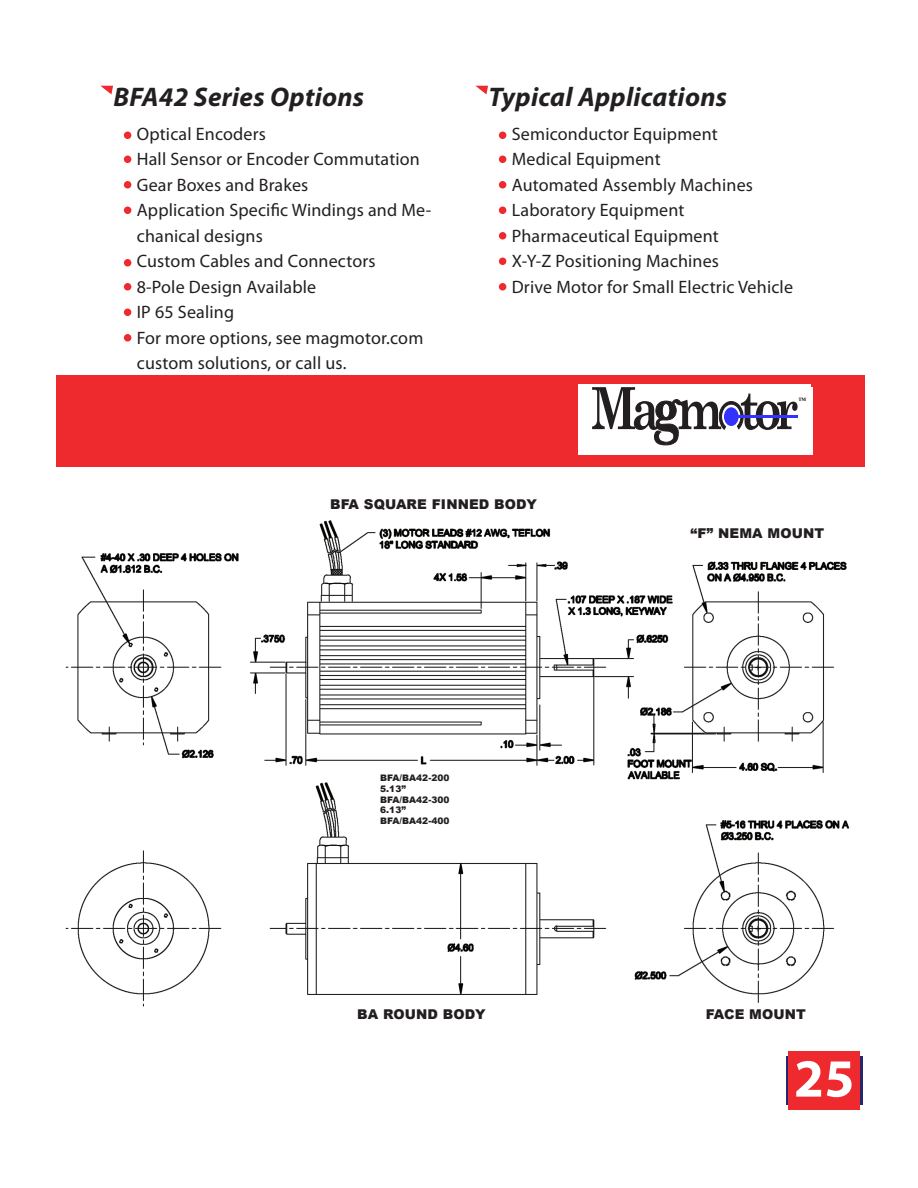
<style>
.page{position:relative;width:918px;height:1188px;background:#fff}
.page>*{position:absolute;margin:0;border:0;box-sizing:border-box;transform-origin:0 0}
.Telephone{font:700 54px "Myriad Pro";color:#fff}
.t1{font:italic 700 27px "Myriad Pro";letter-spacing:.01em;color:#231f20}
.t2{font:18px/25.5px "Myriad Pro";letter-spacing:.01em;color:#231f20}
.t3{font:900 13.5px "Arial";letter-spacing:.01em;color:#231f20}
.t4{font:900 9px/10.8px "Arial";letter-spacing:.01em;color:#231f20}
.t5{font:700 4.95px "Times New Roman";color:#000}
</style>
<div class="page">
<div style="left:56px;top:375px;width:808px;height:92px;background:#ee2a2e"></div>
<div style="left:579px;top:384px;width:232px;height:71px;background:#fff"></div>
<div style="left:592px;top:387px;width:220px;height:68px;background:#fff"></div>
<svg style="left:592px;top:387px;width:206px;height:58px"></svg>
<div style="left:724px;top:407px;width:15px;height:19px;background:#33f;border-radius:50%"></div>
<hr style="left:737px;top:416px;width:60px;height:2px;background:#33f">
<div style="left:786px;top:1056px;width:77px;height:48px;background:#25286f"></div>
<div style="left:788px;top:1052px;width:72px;height:58px;background:#ee2a2e"></div>
<svg style="left:101px;top:86px;width:12px;height:8px"></svg>
<svg style="left:476px;top:86px;width:12px;height:8px"></svg>
<div style="left:499px;top:132px;width:7px;height:7px;background:#ee2a2e;border-radius:50%"></div>
<div style="left:499px;top:156px;width:7px;height:7px;background:#ee2a2e;border-radius:50%"></div>
<div style="left:499px;top:181px;width:7px;height:8px;background:#ee2a2e;border-radius:50%"></div>
<div style="left:499px;top:207px;width:7px;height:7px;background:#ee2a2e;border-radius:50%"></div>
<div style="left:499px;top:232px;width:7px;height:8px;background:#ee2a2e;border-radius:50%"></div>
<div style="left:499px;top:258px;width:7px;height:7px;background:#ee2a2e;border-radius:50%"></div>
<div style="left:124px;top:132px;width:7px;height:7px;background:#ee2a2e;border-radius:50%"></div>
<div style="left:124px;top:156px;width:7px;height:7px;background:#ee2a2e;border-radius:50%"></div>
<div style="left:124px;top:207px;width:7px;height:7px;background:#ee2a2e;border-radius:50%"></div>
<div style="left:124px;top:259px;width:7px;height:8px;background:#ee2a2e;border-radius:50%"></div>
<div style="left:124px;top:181px;width:7px;height:8px;background:#ee2a2e;border-radius:50%"></div>
<div style="left:124px;top:309px;width:7px;height:7px;background:#ee2a2e;border-radius:50%"></div>
<div style="left:124px;top:283px;width:7px;height:8px;background:#ee2a2e;border-radius:50%"></div>
<div style="left:499px;top:283px;width:7px;height:8px;background:#ee2a2e;border-radius:50%"></div>
<img style="left:65px;top:520px;width:785px;height:487px">
<div style="left:124px;top:334px;width:7px;height:8px;background:#ee2a2e;border-radius:50%"></div>
<div style="left:386px;top:772px;width:82px;height:52px;background:#fff"></div>
<p class="t1" style="left:114px;top:79px;width:252px">BFA42 Series Options</p>
<p class="t2" style="left:137px;top:121px;width:131px">Optical Encoders</p>
<p class="t2" style="left:137px;top:146px;width:285px">Hall Sensor or Encoder Commutation</p>
<p class="t2" style="left:137px;top:172px;width:173px">Gear Boxes and Brakes</p>
<p class="t2" style="left:137px;top:197px;width:296px">Application Specific Windings and Me&shy;chanical designs</p>
<p class="t2" style="left:137px;top:248px;width:240px">Custom Cables and Connectors</p>
<p class="t2" style="left:137px;top:274px;width:181px">8-Pole Design Available</p>
<p class="t2" style="left:137px;top:299px;width:99px">IP 65 Sealing</p>
<p class="t2" style="left:137px;top:325px;width:288px">For more options, see magmotor.com custom solutions, or call us.</p>
<p class="t1" style="left:489px;top:79px;width:240px">Typical Applications</p>
<p class="t2" style="left:512px;top:121px;width:208px">Semiconductor Equipment</p>
<p class="t2" style="left:512px;top:146px;width:150px">Medical Equipment</p>
<p class="t2" style="left:512px;top:172px;width:243px">Automated Assembly Machines</p>
<p class="t2" style="left:512px;top:197px;width:174px">Laboratory Equipment</p>
<p class="t2" style="left:512px;top:223px;width:209px">Pharmaceutical Equipment</p>
<p class="t2" style="left:512px;top:248px;width:209px">X-Y-Z Positioning Machines</p>
<p class="t2" style="left:512px;top:274px;width:283px">Drive Motor for Small Electric Vehicle</p>
<p class="t5" style="left:798px;top:396px;width:9px">TM</p>
<p class="t3" style="left:330px;top:494px;width:208px">BFA SQUARE FINNED BODY</p>
<p class="t4" style="left:380px;top:772px;width:71px">BFA/BA42-200<br>5.13”</p>
<p class="t4" style="left:380px;top:794px;width:71px">BFA/BA42-300<br>6.13”</p>
<p class="t4" style="left:380px;top:815px;width:71px">BFA/BA42-400</p>
<p class="t3" style="left:691px;top:524px;width:135px">“F” NEMA MOUNT</p>
<p class="t3" style="left:357px;top:1005px;width:130px">BA ROUND BODY</p>
<p class="t3" style="left:706px;top:1005px;width:102px">FACE MOUNT</p>
<p class="Telephone" style="left:794px;top:1043px;width:62px">25</p>
</div>
